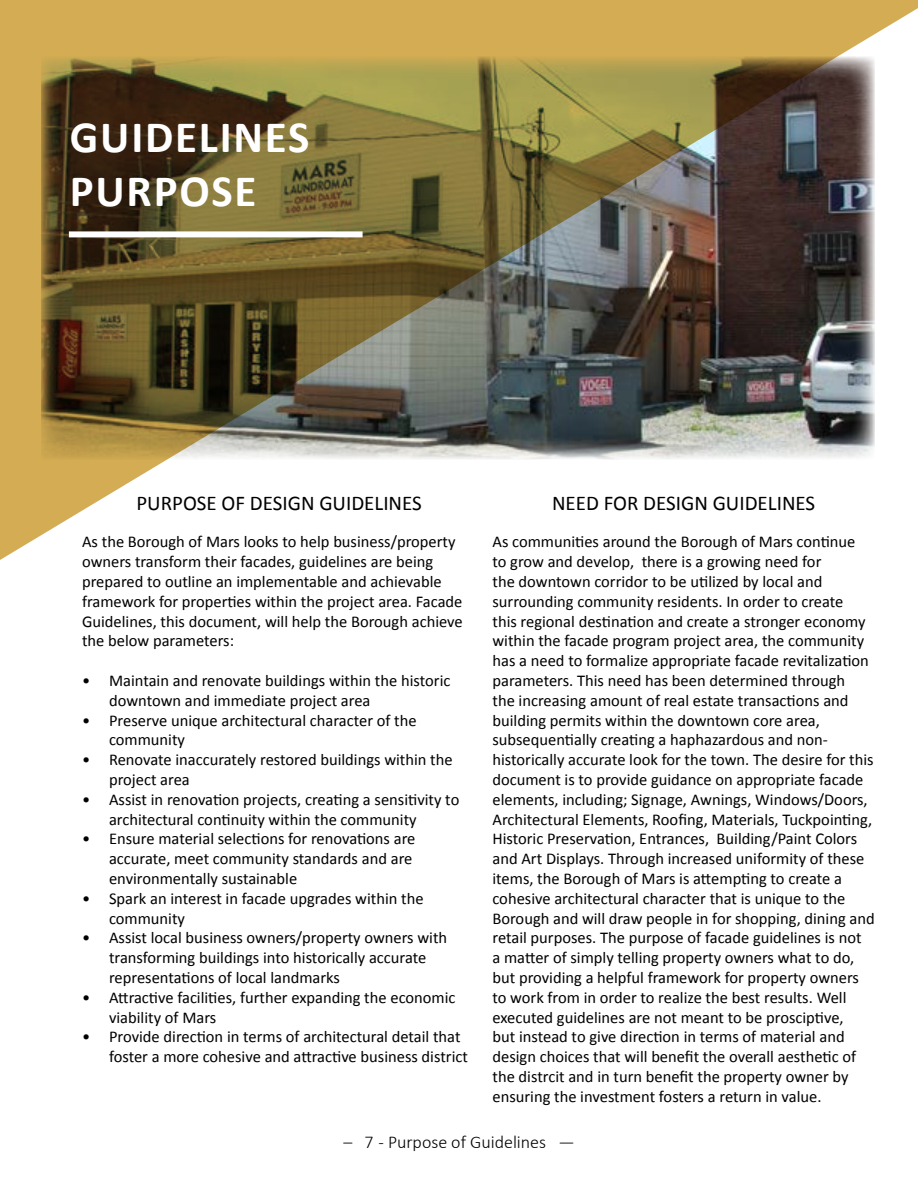
<style>
.page{position:relative;width:918px;height:1188px;background:#fff}
.page>*{position:absolute;margin:0;border:0;box-sizing:border-box;transform-origin:0 0}
.Chapter_Heading{font:700 45px/54px "Calibri";letter-spacing:.04em;color:#fff}
.t1{font:21px "Calibri";color:#000}
.t2{font:300 18px "Calibri";color:#000}
.Body_Text{font:16.5px/19.8px "Calibri";color:#000}
</style>
<div class="page">
<img style="left:0;top:0;width:918px;height:560px">
<div style="left:69px;top:231px;width:294px;height:6px;background:#fff"></div>
<p class="Chapter_Heading" style="left:70px;top:109px;width:241px">GUIDELINES<br>PURPOSE</p>
<p class="t1" style="left:136px;top:488px;width:287px">PURPOSE OF DESIGN GUIDELINES</p>
<p class="Body_Text" style="left:82px;top:532px;width:382px">As the Borough of Mars looks to help business/property owners transform their facades, guidelines are being prepared to outline an implementable and achievable framework for properties within the project area. Facade Guidelines, this document, will help the Borough achieve the below parameters:</p>
<p class="Body_Text" style="left:109px;top:670px;width:343px;text-indent:-27px">• Maintain and renovate buildings within the historic downtown and immediate project area</p>
<p class="Body_Text" style="left:109px;top:710px;width:309px;text-indent:-27px">• Preserve unique architectural character of the community</p>
<p class="Body_Text" style="left:109px;top:749px;width:345px;text-indent:-27px">• Renovate inaccurately restored buildings within the project area</p>
<p class="Body_Text" style="left:109px;top:789px;width:352px;text-indent:-27px">• Assist in renovation projects, creating a sensitivity to architectural continuity within the community</p>
<p class="Body_Text" style="left:109px;top:829px;width:308px;text-indent:-27px">• Ensure material selections for renovations are accurate, meet community standards and are environmentally sustainable</p>
<p class="Body_Text" style="left:109px;top:888px;width:316px;text-indent:-27px">• Spark an interest in facade upgrades within the community</p>
<p class="Body_Text" style="left:109px;top:928px;width:340px;text-indent:-27px">• Assist local business owners/property owners with transforming buildings into historically accurate representations of local landmarks</p>
<p class="Body_Text" style="left:109px;top:987px;width:348px;text-indent:-27px">• Attractive facilities, further expanding the economic viability of Mars</p>
<p class="Body_Text" style="left:109px;top:1027px;width:360px;text-indent:-27px">• Provide direction in terms of architectural detail that foster a more cohesive and attractive business district</p>
<p class="t1" style="left:552px;top:488px;width:265px">NEED FOR DESIGN GUIDELINES</p>
<p class="Body_Text" style="left:492px;top:532px;width:384px">As communities around the Borough of Mars continue<br>to grow and develop, there is a growing need for<br>the downtown corridor to be utilized by local and surrounding community residents. In order to create<br>this regional destination and create a stronger economy within the facade program project area, the community has a need to formalize appropriate facade revitalization parameters. This need has been determined through<br>the increasing amount of real estate transactions and building permits within the downtown core area, subsequentially creating a haphazardous and non&shy;historically accurate look for the town. The desire for this document is to provide guidance on appropriate facade elements, including; Signage, Awnings, Windows/Doors, Architectural Elements, Roofing, Materials, Tuckpointing, Historic Preservation, Entrances, Building/Paint Colors and Art Displays. Through increased uniformity of these items, the Borough of Mars is attempting to create a cohesive architectural character that is unique to the Borough and will draw people in for shopping, dining and retail purposes. The purpose of facade guidelines is not<br>a matter of simply telling property owners what to do, but providing a helpful framework for property owners to work from in order to realize the best results. Well executed guidelines are not meant to be prosciptive,<br>but instead to give direction in terms of material and design choices that will benefit the overall aesthetic of the distrcit and in turn benefit the property owner by ensuring the investment fosters a return in value.</p>
<p class="t2" style="left:343px;top:1130px;width:233px">– 7 - Purpose of Guidelines —</p>
</div>
